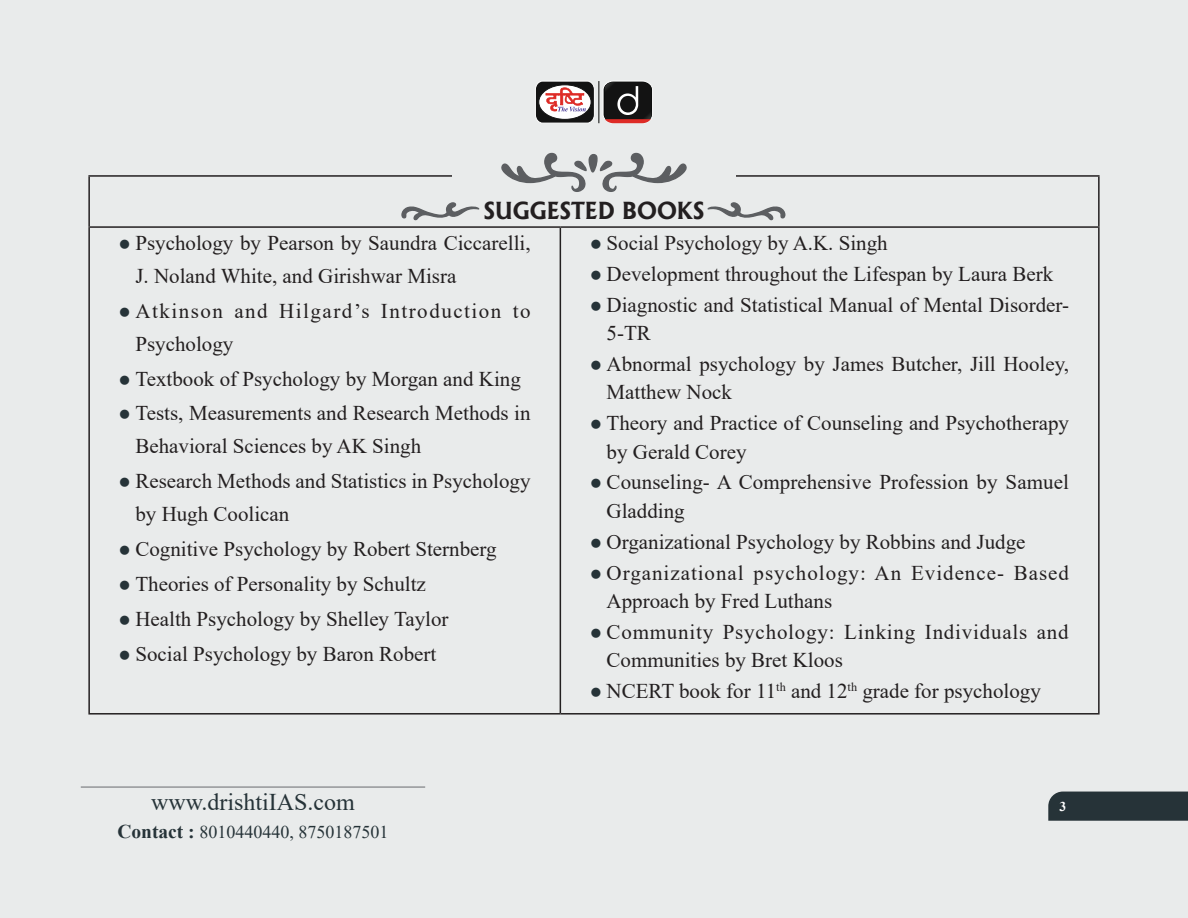
<style>
.page{position:relative;width:1188px;height:918px;background:#e9ebeb}
.page>*{position:absolute;margin:0;border:0;box-sizing:border-box;transform-origin:0 0}
.t1{font:24px "Times New Roman";color:#263338}
.Para_1{font:700 22.5px "Albertus";color:#231f20}
.Bullet_Indent{font:21px/28.5px "Times New Roman";color:#231f20}
.Bullet_Indent-2{font:21px/28.5px "Times New Roman";letter-spacing:.04em;color:#231f20}
.Bullet_Indent-3{font:21px/28.5px "Times New Roman";letter-spacing:.045em;color:#231f20}
.Bullet_Indent-4{font:21px/32.7px "Times New Roman";letter-spacing:.07em;color:#231f20}
.t2{font:18px "Times New Roman";color:#263338}
.t3{font:700 13.5px "Times New Roman";color:#fff}
.s1{font-weight:700;font-size:19.5px}
</style>
<div class="page">
<div style="left:1048px;top:792px;width:140px;height:29px;background:#263338"></div>
<hr style="left:81px;top:786px;width:344px;height:2px;background:#939598">
<svg style="left:603px;top:81px;width:50px;height:42px"></svg>
<svg style="left:535px;top:81px;width:60px;height:42px"></svg>
<hr style="left:599px;top:81px;width:1px;height:42px;background:#040503">
<hr style="left:88px;top:175px;width:472px;height:2px;background:#231f20">
<hr style="left:88px;top:177px;width:2px;height:49px;background:#231f20">
<hr style="left:560px;top:175px;width:540px;height:2px;background:#231f20">
<hr style="left:1098px;top:177px;width:2px;height:49px;background:#231f20">
<hr style="left:88px;top:226px;width:472px;height:2px;background:#231f20">
<hr style="left:88px;top:228px;width:2px;height:485px;background:#231f20">
<hr style="left:560px;top:226px;width:540px;height:2px;background:#231f20">
<hr style="left:560px;top:228px;width:1px;height:485px;background:#231f20">
<hr style="left:1098px;top:228px;width:2px;height:485px;background:#231f20">
<hr style="left:88px;top:713px;width:472px;height:2px;background:#231f20">
<hr style="left:560px;top:713px;width:540px;height:2px;background:#231f20">
<svg style="left:401px;top:202px;width:78px;height:18px"></svg>
<svg style="left:707px;top:202px;width:79px;height:18px"></svg>
<div style="left:452px;top:168px;width:284px;height:16px;background:#e9ebeb"></div>
<svg style="left:501px;top:152px;width:186px;height:40px"></svg>
<p class="Para_1" style="left:484px;top:196px;width:222px">SUGGESTED BOOKS</p>
<p class="Bullet_Indent" style="left:135px;top:226px;width:397px;line-height:32.7px">Psychology by Pearson by Saundra Ciccarelli,<br>J. Noland White, and Girishwar Misra</p>
<p class="Bullet_Indent-4" style="left:135px;top:294px;width:397px">Atkinson and Hilgard’s Introduction to<br>Psychology</p>
<p class="Bullet_Indent" style="left:135px;top:364px;width:387px">Textbook of Psychology by Morgan and King</p>
<p class="Bullet_Indent" style="left:135px;top:396px;width:397px;line-height:32.7px">Tests, Measurements and Research Methods in<br>Behavioral Sciences by AK Singh</p>
<p class="Bullet_Indent" style="left:135px;top:464px;width:397px;line-height:32.7px">Research Methods and Statistics in Psychology by Hugh Coolican</p>
<p class="Bullet_Indent" style="left:135px;top:534px;width:363px">Cognitive Psychology by Robert Sternberg</p>
<p class="Bullet_Indent" style="left:135px;top:569px;width:292px">Theories of Personality by Schultz</p>
<p class="Bullet_Indent" style="left:135px;top:604px;width:315px">Health Psychology by Shelley Taylor</p>
<p class="Bullet_Indent" style="left:135px;top:639px;width:302px">Social Psychology by Baron Robert</p>
<p class="Bullet_Indent" style="left:607px;top:228px;width:283px">Social Psychology by A.K. Singh</p>
<p class="Bullet_Indent" style="left:607px;top:259px;width:448px">Development throughout the Lifespan by Laura Berk</p>
<p class="Bullet_Indent" style="left:607px;top:290px;width:464px">Diagnostic and Statistical Manual of Mental Disorder-<br>5-TR</p>
<p class="Bullet_Indent" style="left:607px;top:349px;width:464px">Abnormal psychology by James Butcher, Jill Hooley,<br>Matthew Nock</p>
<p class="Bullet_Indent" style="left:607px;top:408px;width:464px">Theory and Practice of Counseling and Psychotherapy by Gerald Corey</p>
<p class="Bullet_Indent" style="left:607px;top:468px;width:464px">Counseling- A Comprehensive Profession by Samuel<br>Gladding</p>
<p class="Bullet_Indent" style="left:607px;top:527px;width:421px">Organizational Psychology by Robbins and Judge</p>
<p class="Bullet_Indent-3" style="left:607px;top:558px;width:464px">Organizational psychology: An Evidence- Based<br>Approach by Fred Luthans</p>
<p class="Bullet_Indent-2" style="left:607px;top:617px;width:464px">Community Psychology: Linking Individuals and<br>Communities by Bret Kloos</p>
<p class="Bullet_Indent" style="left:607px;top:676px;width:436px">NCERT book for 11<sup>th</sup> and 12<sup>th</sup> grade for psychology</p>
<p class="t1" style="left:151px;top:785px;width:205px">www.drishtiIAS.com</p>
<p class="t2" style="left:117px;top:819px;width:273px"><span class="s1">Contact :</span> 8010440440, 8750187501</p>
<p class="t3" style="left:1060px;top:796px;width:8px">3</p>
</div>
